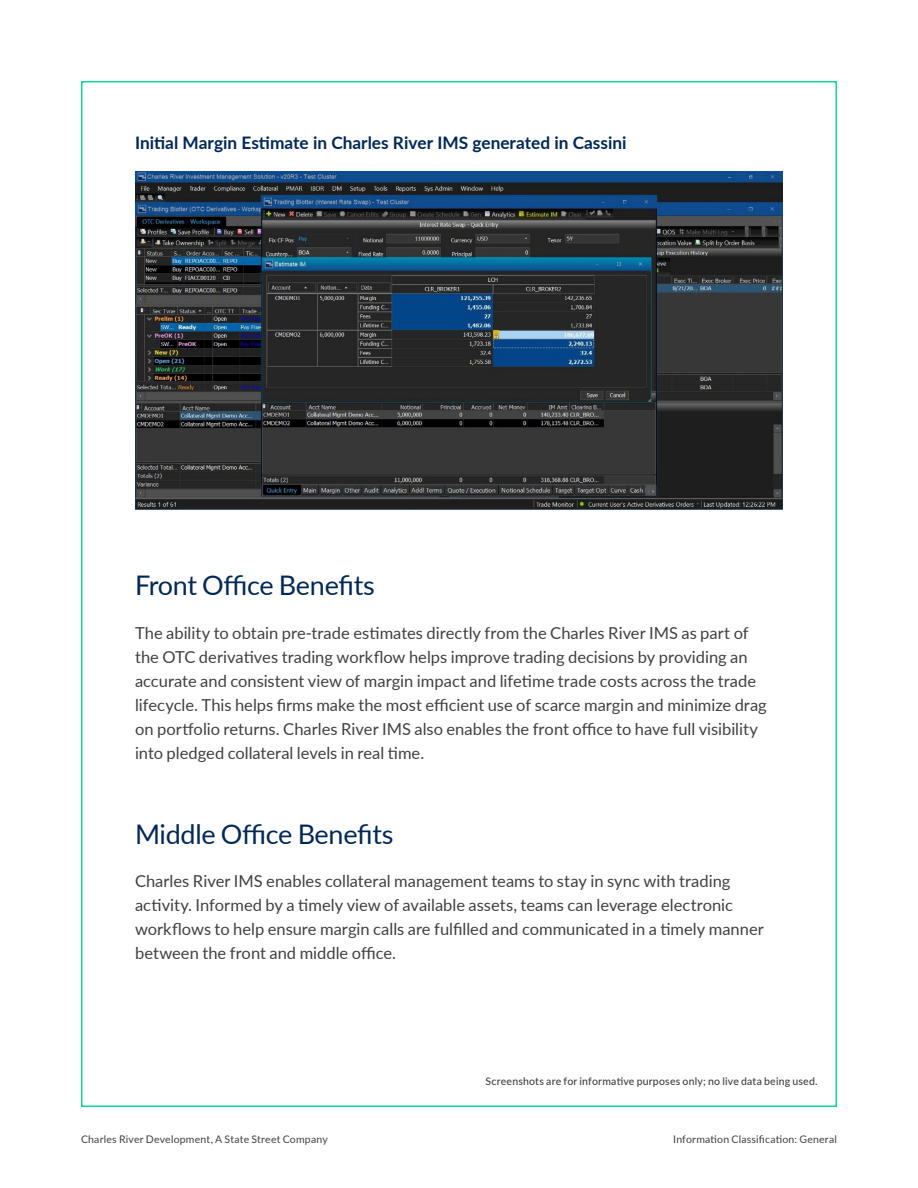
<style>
.page{position:relative;width:918px;height:1188px;background:#fff}
.page>*{position:absolute;margin:0;border:0;box-sizing:border-box;transform-origin:0 0}
.Subheadline{font:27px "Lato";letter-spacing:-.015em;color:#002856}
.Sub_Sub{font:700 17.25px "Lato";color:#002856}
.Body_Copy{font:16.5px/24px "Lato";color:#414041}
.t1{font:10.5px "Lato";letter-spacing:.02em;color:#414041}
.Description{font:500 10.5px "Lato";letter-spacing:.02em;color:#414041}
</style>
<div class="page">
<img style="left:135px;top:171px;width:648px;height:338px">
<p class="Sub_Sub" style="left:135px;top:130px;width:493px">Initial Margin Estimate in Charles River IMS generated in Cassini</p>
<p class="Subheadline" style="left:135px;top:566px;width:241px">Front Office Benefits</p>
<p class="Body_Copy" style="left:135px;top:620px;width:633px">The ability to obtain pre-trade estimates directly from the Charles River IMS as part of the OTC derivatives trading workflow helps improve trading decisions by providing an accurate and consistent view of margin impact and lifetime trade costs across the trade lifecycle. This helps firms make the most efficient use of scarce margin and minimize drag on portfolio returns. Charles River IMS also enables the front office to have full visibility into pledged collateral levels in real time.</p>
<p class="Subheadline" style="left:135px;top:814px;width:260px">Middle Office Benefits</p>
<p class="Body_Copy" style="left:135px;top:869px;width:630px">Charles River IMS enables collateral management teams to stay in sync with trading activity. Informed by a timely view of available assets, teams can leverage electronic workflows to help ensure margin calls are fulfilled and communicated in a timely manner between the front and middle office.</p>
<p class="Description" style="left:486px;top:1074px;width:334px">Screenshots are for informative purposes only; no live data being used.</p>
<p class="t1" style="left:81px;top:1132px;width:248px">Charles River Development, A State Street Company</p>
<p class="t1" style="left:673px;top:1132px;width:165px">Information Classification: General</p>
</div>
